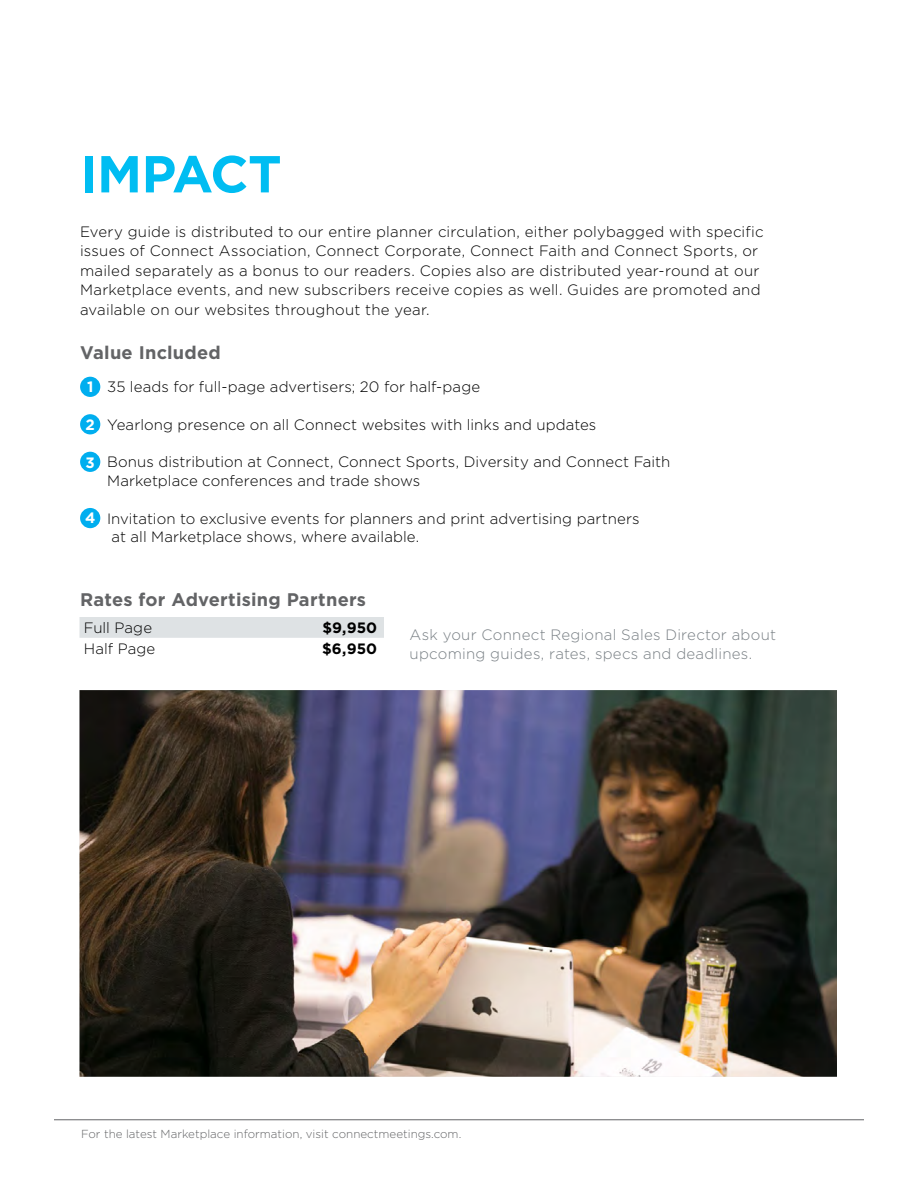
<style>
.page{position:relative;width:918px;height:1188px;background:#fff}
.page>*{position:absolute;margin:0;border:0;box-sizing:border-box;transform-origin:0 0}
.t1{font:700 51.9px "Gotham";letter-spacing:-.01em;color:#00bdf2}
.t2{font:700 18.3px "Gotham";letter-spacing:.015em;color:#636466}
.t3{font:300 15px/19.5px "Gotham";letter-spacing:.01em;color:#000}
.t4{font:300 15px/18.8px "Gotham";letter-spacing:.02em;color:#787f84}
.t5{font:700 15px "Gotham";letter-spacing:.005em;color:#000}
.t6{font:300 11.7px "Gotham";color:#636466}
.s1{font-weight:700;color:#fff}
</style>
<div class="page">
<img style="left:80px;top:690px;width:757px;height:387px">
<div style="left:80px;top:377px;width:20px;height:20px;background:#00aeef;border-radius:50%"></div>
<div style="left:80px;top:414px;width:20px;height:20px;background:#00aeef;border-radius:50%"></div>
<div style="left:80px;top:452px;width:20px;height:20px;background:#00aeef;border-radius:50%"></div>
<div style="left:80px;top:508px;width:20px;height:20px;background:#00aeef;border-radius:50%"></div>
<div style="left:80px;top:617px;width:304px;height:21px;background:#dee2e4"></div>
<hr style="left:54px;top:1119px;width:810px;height:1px;background:#636466">
<h1 class="t1" style="left:80px;top:140px;width:203px">IMPACT</h1>
<p class="t3" style="left:80px;top:222px;width:685px">Every guide is distributed to our entire planner circulation, either polybagged with specific issues of Connect Association, Connect Corporate, Connect Faith and Connect Sports, or mailed separately as a bonus to our readers. Copies also are distributed year-round at our Marketplace events, and new subscribers receive copies as well. Guides are promoted and available on our websites throughout the year.</p>
<p class="t2" style="left:80px;top:341px;width:142px">Value Included</p>
<p class="t3" style="left:87px;top:377px;width:395px"><span class="s1">1</span> 35 leads for full-page advertisers; 20 for half-page</p>
<p class="t3" style="left:86px;top:414px;width:512px"><span class="s1">2</span> Yearlong presence on all Connect websites with links and updates</p>
<p class="t3" style="left:107px;top:452px;width:565px;line-height:18.8px;text-indent:-22px"><span class="s1">3</span> Bonus distribution at Connect, Connect Sports, Diversity and Connect Faith<br>Marketplace conferences and trade shows</p>
<p class="t3" style="left:112px;top:509px;width:530px;line-height:18.8px;text-indent:-27px"><span class="s1">4</span> Invitation to exclusive events for planners and print advertising partners at all Marketplace shows, where available.</p>
<p class="t2" style="left:80px;top:587px;width:288px">Rates for Advertising Partners</p>
<p class="t3" style="left:84px;top:618px;width:70px">Full Page</p>
<p class="t5" style="left:322px;top:618px;width:56px">$9,950</p>
<p class="t3" style="left:84px;top:639px;width:73px">Half Page</p>
<p class="t5" style="left:322px;top:639px;width:57px">$6,950</p>
<p class="t4" style="left:410px;top:625px;width:368px">Ask your Connect Regional Sales Director about upcoming guides, rates, specs and deadlines.</p>
<p class="t6" style="left:81px;top:1127px;width:382px">For the latest Marketplace information, visit connectmeetings.com.</p>
</div>
